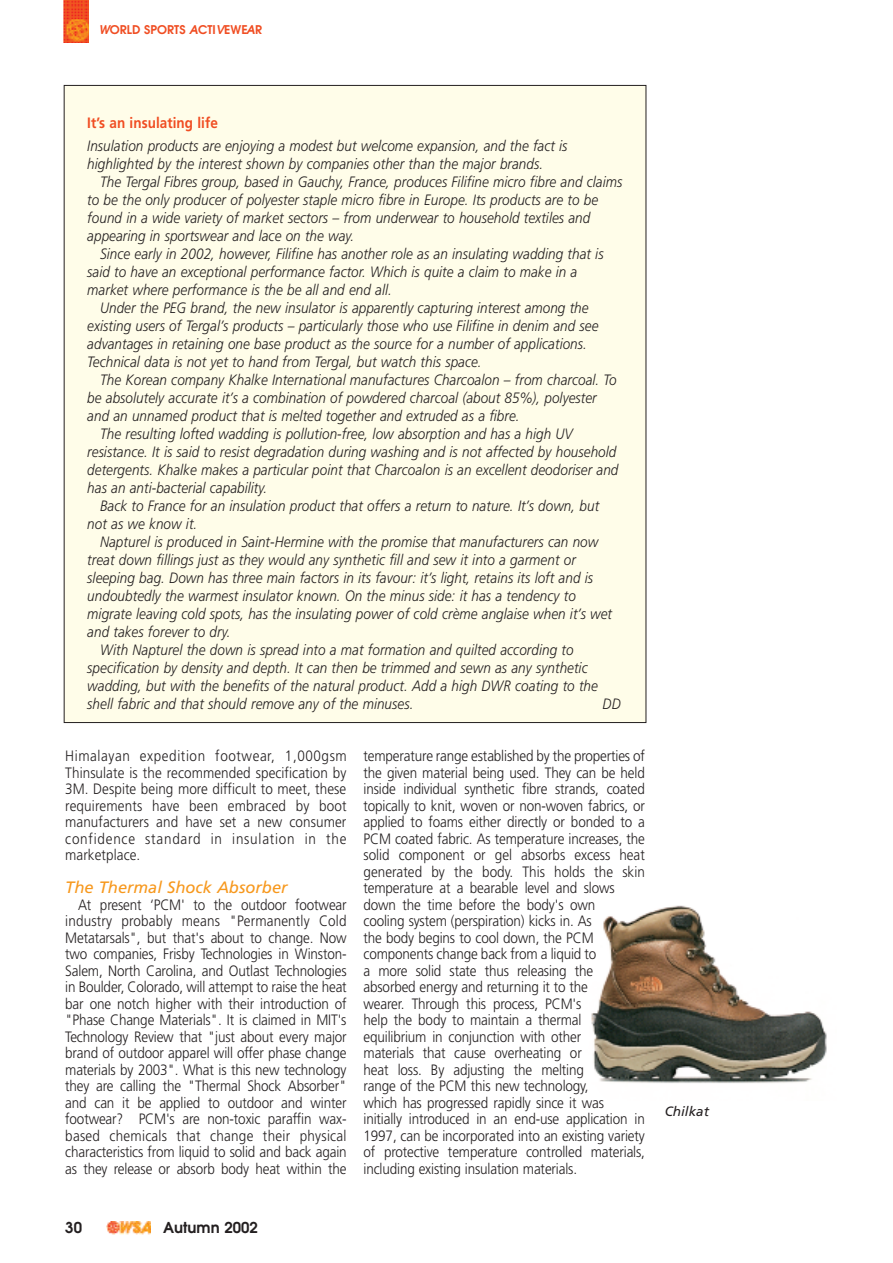
<style>
.page{position:relative;width:893px;height:1263px;background:#fff}
.page>*{position:absolute;margin:0;border:0;box-sizing:border-box;transform-origin:0 0}
.t1{font:italic 16.5px "Frutiger";color:#f7981d}
.t2{font:italic 300 15px/18px "Frutiger";letter-spacing:.005em;color:#231f20;scale:.9 1}
.t3{font:300 15px/16.5px "Frutiger";letter-spacing:-.01em;color:#231f20;text-align:justify;scale:.9 1}
.t4{font:700 15px "Frutiger";letter-spacing:.005em;color:#f04d22;scale:.9 1}
.t5{font:600 15px "Avant Garde";color:#231f20}
.t6{font:italic 13.5px "Frutiger";color:#231f20}
.t7{font:600 12px "Avant Garde";color:#f04d22}
.s1{font-style:italic}
</style>
<div class="page">
<img style="left:106px;top:1221px;width:45px;height:14px">
<img style="left:64px;top:0;width:25px;height:43px">
<div style="left:64px;top:85px;width:582px;height:637px;background:#fffde9"></div>
<img style="left:591px;top:905px;width:236px;height:178px">
<p class="t7" style="left:99px;top:23px;width:165px"><span class="s1">W</span>ORLD SPORTS <span class="s1">A</span>CTI<span class="s1">V</span>EWE<span class="s1">A</span>R</p>
<p class="t4" style="left:87px;top:117px;width:147px">It’s an insulating life</p>
<p class="t2" style="left:87px;top:138px;width:535px">Insulation products are enjoying a modest but welcome expansion, and the fact is highlighted by the interest shown by companies other than the major brands.</p>
<p class="t2" style="left:87px;top:174px;width:596px;text-indent:13px">The Tergal Fibres group, based in Gauchy, France, produces Filifine micro fibre and claims to be the only producer of polyester staple micro fibre in Europe. Its products are to be found in a wide variety of market sectors – from underwear to household textiles and appearing in sportswear and lace on the way.</p>
<p class="t2" style="left:87px;top:246px;width:575px;text-indent:13px">Since early in 2002, however, Filifine has another role as an insulating wadding that is said to have an exceptional performance factor. Which is quite a claim to make in a market where performance is the be all and end all.</p>
<p class="t2" style="left:87px;top:300px;width:569px;text-indent:13px">Under the PEG brand, the new insulator is apparently capturing interest among the existing users of Tergal’s products – particularly those who use Filifine in denim and see advantages in retaining one base product as the source for a number of applications.<br>Technical data is not yet to hand from Tergal, but watch this space.</p>
<p class="t2" style="left:100px;top:372px;width:576px">The Korean company Khalke International manufactures Charcoalon – from charcoal. To</p>
<p class="t2" style="left:87px;top:390px;width:568px">be absolutely accurate it’s a combination of powdered charcoal (about 85%), polyester</p>
<p class="t2" style="left:87px;top:408px;width:482px">and an unnamed product that is melted together and extruded as a fibre.</p>
<p class="t2" style="left:100px;top:426px;width:527px">The resulting lofted wadding is pollution-free, low absorption and has a high UV</p>
<p class="t2" style="left:87px;top:444px;width:589px">resistance. It is said to resist degradation during washing and is not affected by household</p>
<p class="t2" style="left:87px;top:462px;width:592px">detergents. Khalke makes a particular point that Charcoalon is an excellent deodoriser and</p>
<p class="t2" style="left:87px;top:480px;width:201px">has an anti-bacterial capability.</p>
<p class="t2" style="left:100px;top:498px;width:556px">Back to France for an insulation product that offers a return to nature. It’s down, but</p>
<p class="t2" style="left:87px;top:516px;width:124px">not as we know it.</p>
<p class="t2" style="left:100px;top:534px;width:555px">Napturel is produced in Saint-Hermine with the promise that manufacturers can now</p>
<p class="t2" style="left:87px;top:552px;width:544px">treat down fillings just as they would any synthetic fill and sew it into a garment or</p>
<p class="t2" style="left:87px;top:570px;width:563px">sleeping bag. Down has three main factors in its favour: it’s light, retains its loft and is</p>
<p class="t2" style="left:87px;top:588px;width:544px">undoubtedly the warmest insulator known. On the minus side: it has a tendency to</p>
<p class="t2" style="left:87px;top:606px;width:585px">migrate leaving cold spots, has the insulating power of cold crème anglaise when it’s wet</p>
<p class="t2" style="left:87px;top:624px;width:161px">and takes forever to dry.</p>
<p class="t2" style="left:100px;top:642px;width:528px">With Napturel the down is spread into a mat formation and quilted according to</p>
<p class="t2" style="left:87px;top:660px;width:557px">specification by density and depth. It can then be trimmed and sewn as any synthetic</p>
<p class="t2" style="left:87px;top:678px;width:569px">wadding, but with the benefits of the natural product. Add a high DWR coating to the</p>
<p class="t2" style="left:87px;top:696px;width:364px">shell fabric and that should remove any of the minuses.</p>
<p class="t2" style="left:603px;top:696px;width:22px">DD</p>
<p class="t3" style="left:65px;top:749px;width:314px">Himalayan expedition footwear, 1,000gsm Thinsulate is the recommended specification by 3M. Despite being more difficult to meet, these requirements have been embraced by boot manufacturers and have set a new consumer confidence standard in insulation in the marketplace.</p>
<p class="t1" style="left:65px;top:881px;width:224px">The Thermal Shock Absorber</p>
<p class="t3" style="left:65px;top:897px;width:314px;text-indent:13px">At present ‘PCM' to the outdoor footwear industry probably means "Permanently Cold Metatarsals", but that's about to change. Now two companies, Frisby Technologies in Winston-Salem, North Carolina, and Outlast Technologies in Boulder, Colorado, will attempt to raise the heat bar one notch higher with their introduction of "Phase Change Materials". It is claimed in MIT's Technology Review that "just about every major brand of outdoor apparel will offer phase change materials by 2003". What is this new technology they are calling the "Thermal Shock Absorber" and can it be applied to outdoor and winter footwear? PCM's are non-toxic paraffin wax&shy;based chemicals that change their physical characteristics from liquid to solid and back again as they release or absorb body heat within the</p>
<p class="t3" style="left:364px;top:749px;width:314px;text-align:left">temperature range established by the properties of the given material being used. They can be held inside individual synthetic fibre strands, coated topically to knit, woven or non-woven fabrics, or applied to foams either directly or bonded to a PCM coated fabric. As temperature increases, the solid component or gel absorbs excess heat generated by the body. This holds the skin temperature at a bearable level and slows down the time before the body's own<br>cooling system (perspiration) kicks in. As<br>the body begins to cool down, the PCM components change back from a liquid to<br>a more solid state thus releasing the absorbed energy and returning it to the<br>wearer. Through this process, PCM's<br>help the body to maintain a thermal equilibrium in conjunction with other<br>materials that cause overheating or<br>heat loss. By adjusting the melting<br>range of the PCM this new technology,<br>which has progressed rapidly since it was initially introduced in an end-use application in 1997, can be incorporated into an existing variety of protective temperature controlled materials, including existing insulation materials.</p>
<p class="t5" style="left:65px;top:1219px;width:18px">30</p>
<p class="t5" style="left:163px;top:1219px;width:96px">Autumn 2002</p>
<p class="t6" style="left:665px;top:1106px;width:46px">Chilkat</p>
</div>
